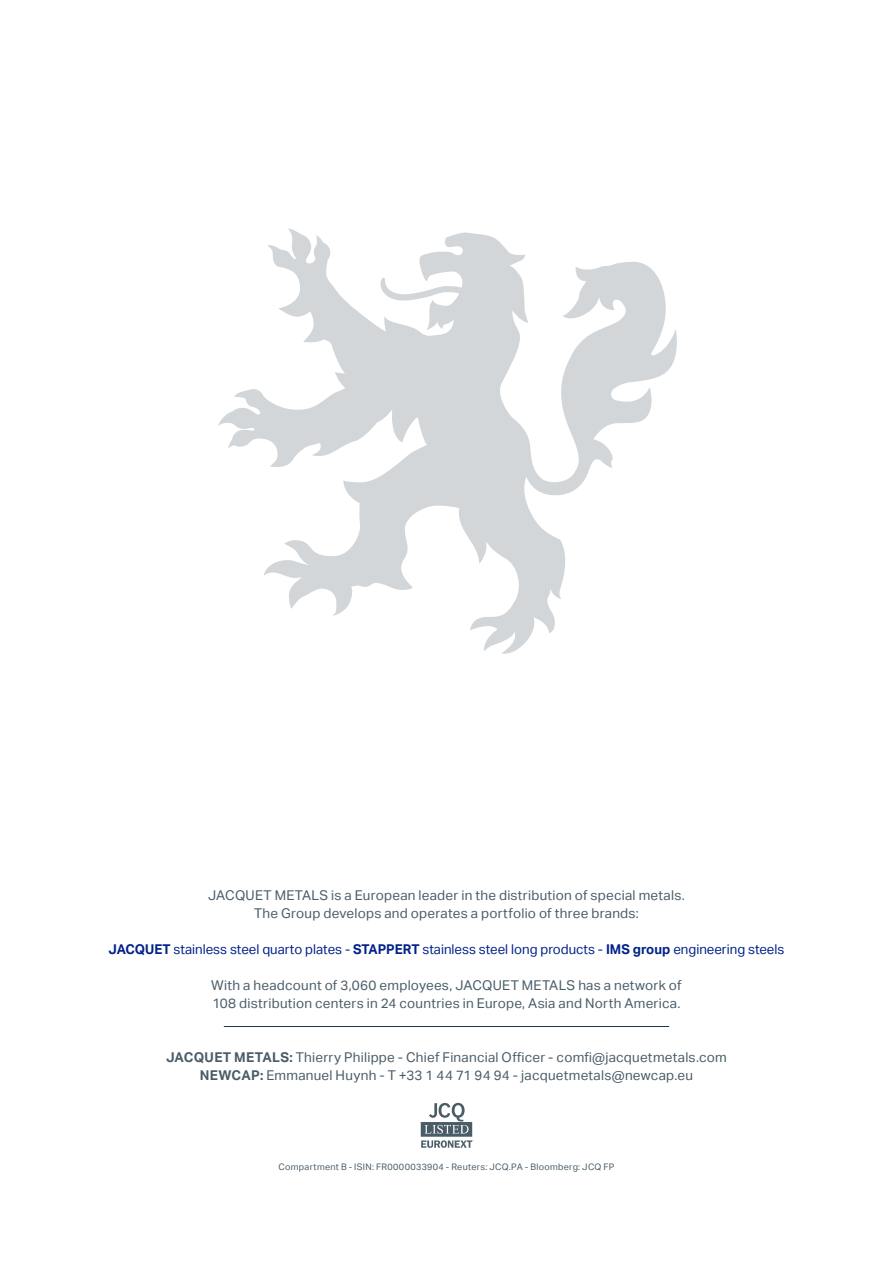
<style>
.page{position:relative;width:893px;height:1263px;background:#fff}
.page>*{position:absolute;margin:0;border:0;box-sizing:border-box;transform-origin:0 0}
.t1{font:13.5px/18px "Aktiv Grotesk";letter-spacing:.02em;color:#4a5c68;text-align:center}
.t2{font:13.5px "Aktiv Grotesk";color:#002289}
.t3{font:9px "Aktiv Grotesk";letter-spacing:.035em;color:#4a5c68}
.s1{font-weight:700}
</style>
<div class="page">
<svg style="left:421px;top:1103px;width:51px;height:45px"></svg>
<hr style="left:224px;top:1026px;width:445px;height:1px;background:#243746">
<svg style="left:218px;top:228px;width:459px;height:426px"></svg>
<p class="t1" style="left:208px;top:886px;width:478px">JACQUET METALS is a European leader in the distribution of special metals.<br>The Group develops and operates a portfolio of three brands:</p>
<p class="t2" style="left:109px;top:941px;width:677px"><span class="s1">JACQUET</span> stainless steel quarto plates - <span class="s1">STAPPERT</span> stainless steel long products - <span class="s1">IMS group</span> engineering steels</p>
<p class="t1" style="left:211px;top:976px;width:472px;text-align:left">With a headcount of 3,060 employees, JACQUET METALS has a network of<br>108 distribution centers in 24 countries in Europe, Asia and North America.</p>
<p class="t1" style="left:166px;top:1048px;width:562px"><span class="s1">JACQUET METALS:</span> Thierry Philippe - Chief Financial Officer - comfi@jacquetmetals.com<br><span class="s1">NEWCAP:</span> Emmanuel Huynh - T +33 1 44 71 94 94 - jacquetmetals@newcap.eu</p>
<p class="t3" style="left:279px;top:1162px;width:337px">Compartment B - ISIN: FR0000033904 - Reuters: JCQ.PA - Bloomberg: JCQ FP</p>
</div>
